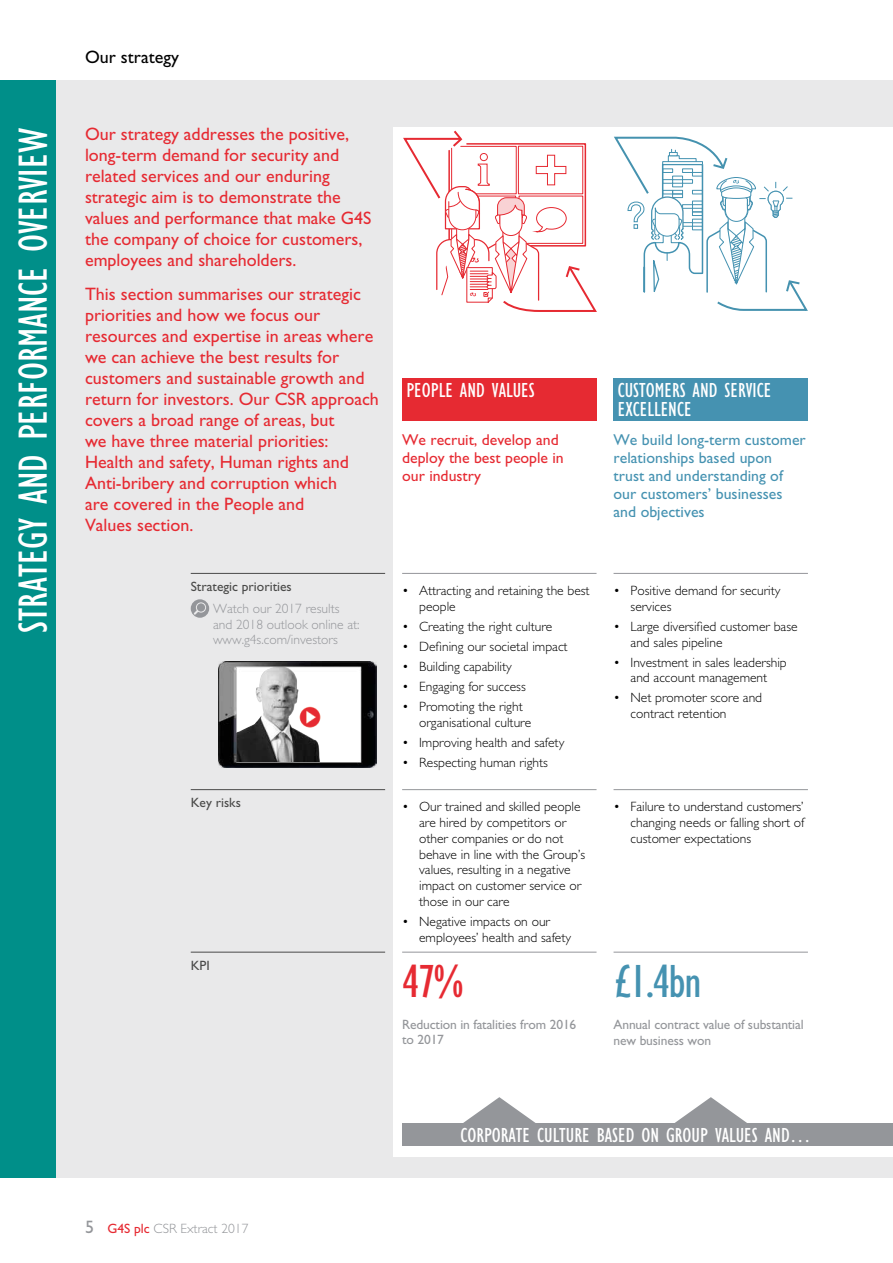
<style>
.page{position:relative;width:893px;height:1263px;background:#fff}
.page>*{position:absolute;margin:0;border:0;box-sizing:border-box;transform-origin:0 0}
.t1{font:condensed 48px "Gill Sans Std";color:#4592b1}
.t2{font:condensed 48px "Gill Sans Std";color:#e62a32}
.t3{font:condensed 42px "Gill Sans Std";color:#fff}
.t4{font:condensed 21px/18.8px "Gill Sans Std";color:#fff}
.t5{font:18px/21px "Gill Sans Std";color:#e62a32}
.t6{font:18px "Gill Sans Std";color:#000}
.t7{font:15.75px/18px "Gill Sans Std";color:#4592b1}
.t8{font:15.75px/18px "Gill Sans Std";color:#e62a32}
.t9{font:300 13.5px/15.8px "Gill Sans Std";color:#000}
.t10{font:300 13.5px/15.8px "Gill Sans Std";color:#94969a}
.t11{font:13.5px/15.8px "Gill Sans Std";letter-spacing:-.01em;color:#94969a}
.t12{font:13.5px "Gill Sans Std";color:#4a4a49}
.s1{font-weight:400;font-size:18px}
.s2{font-weight:400;color:#e62a32}
</style>
<div class="page">
<div style="left:0;top:81px;width:893px;height:1097px;background:#e9e9ea"></div>
<div style="left:394px;top:128px;width:499px;height:1029px;background:#fff"></div>
<div style="left:0;top:81px;width:55px;height:1097px;background:#008f89"></div>
<div style="left:613px;top:379px;width:195px;height:42px;background:#4592b1"></div>
<div style="left:402px;top:379px;width:194px;height:42px;background:#e62a32"></div>
<hr style="left:402px;top:789px;width:194px;height:1px;background:#94969a">
<hr style="left:613px;top:789px;width:195px;height:1px;background:#94969a">
<hr style="left:402px;top:573px;width:194px;height:1px;background:#94969a">
<hr style="left:613px;top:573px;width:195px;height:1px;background:#94969a">
<hr style="left:402px;top:952px;width:194px;height:1px;background:#94969a">
<hr style="left:613px;top:952px;width:195px;height:1px;background:#94969a">
<hr style="left:191px;top:573px;width:194px;height:1px;background:#4a4a49">
<svg style="left:191px;top:599px;width:18px;height:19px"></svg>
<hr style="left:191px;top:789px;width:194px;height:1px;background:#4a4a49">
<hr style="left:191px;top:952px;width:194px;height:1px;background:#4a4a49">
<svg style="left:403px;top:130px;width:193px;height:181px"></svg>
<svg style="left:614px;top:136px;width:194px;height:175px"></svg>
<img style="left:218px;top:661px;width:159px;height:107px">
<svg style="left:675px;top:1097px;width:72px;height:26px"></svg>
<svg style="left:463px;top:1097px;width:73px;height:26px"></svg>
<div style="left:402px;top:1123px;width:491px;height:23px;background:#94969a"></div>
<img style="left:299px;top:706px;width:22px;height:22px;border-radius:11px">
<h2 class="t3" style="left:10px;top:632px;width:506px;rotate:-90deg">STRATEGY AND PERFORMANCE OVERVIEW</h2>
<h3 class="t6" style="left:85px;top:47px;width:95px">Our strategy</h3>
<p class="t5" style="left:85px;top:123px;width:288px">Our strategy addresses the positive, long-term demand for security and related services and our enduring strategic aim is to demonstrate the values and performance that make G4S the company of choice for customers, employees and shareholders.</p>
<p class="t5" style="left:85px;top:283px;width:295px">This section summarises our strategic priorities and how we focus our resources and expertise in areas where we can achieve the best results for customers and sustainable growth and return for investors. Our CSR approach covers a broad range of areas, but<br>we have three material priorities:<br>Health and safety, Human rights and Anti‑bribery and corruption which<br>are covered in the People and<br>Values section.</p>
<p class="t12" style="left:191px;top:578px;width:103px">Strategic priorities</p>
<p class="t10" style="left:213px;top:600px;width:148px">Watch our 2017 results and 2018 outlook online at: www.g4s.com/investors</p>
<p class="t12" style="left:191px;top:795px;width:52px">Key risks</p>
<p class="t12" style="left:191px;top:957px;width:21px">KPI</p>
<h3 class="t4" style="left:406px;top:381px;width:130px">PEOPLE AND VALUES</h3>
<p class="t8" style="left:402px;top:430px;width:163px">We recruit, develop and deploy the best people in our industry</p>
<p class="t7" style="left:613px;top:430px;width:194px">We build long-term customer relationships based upon trust and understanding of our customers’ businesses and objectives</p>
<h3 class="t4" style="left:618px;top:381px;width:155px">CUSTOMERS AND SERVICE<br>EXCELLENCE</h3>
<p class="t9" style="left:419px;top:583px;width:172px;text-indent:-17px">• Attracting and retaining the best people</p>
<p class="t9" style="left:402px;top:618px;width:152px">• Creating the right culture</p>
<p class="t9" style="left:402px;top:638px;width:167px">• Defining our societal impact</p>
<p class="t9" style="left:402px;top:658px;width:111px">• Building capability</p>
<p class="t9" style="left:402px;top:678px;width:125px">• Engaging for success</p>
<p class="t9" style="left:419px;top:698px;width:114px;text-indent:-17px">• Promoting the right organisational culture</p>
<p class="t9" style="left:402px;top:734px;width:164px">• Improving health and safety</p>
<p class="t9" style="left:402px;top:754px;width:147px">• Respecting human rights</p>
<p class="t9" style="left:419px;top:799px;width:168px;text-indent:-17px">• Our trained and skilled people are hired by competitors or other companies or do not behave in line with the Group’s values, resulting in a negative impact on customer service or those in our care</p>
<p class="t9" style="left:419px;top:913px;width:153px;text-indent:-17px">• Negative impacts on our employees’ health and safety</p>
<h1 class="t2" style="left:402px;top:955px;width:63px">47%</h1>
<p class="t11" style="left:402px;top:1016px;width:176px">Reduction in fatalities from 2016 to 2017</p>
<p class="t9" style="left:631px;top:583px;width:151px;text-indent:-17px">• Positive demand for security services</p>
<p class="t9" style="left:631px;top:618px;width:169px;text-indent:-17px">• Large diversified customer base and sales pipeline</p>
<p class="t9" style="left:613px;top:654px;width:175px;text-align:center">• Investment in sales leadership and account management</p>
<p class="t9" style="left:631px;top:690px;width:133px;text-indent:-17px">• Net promoter score and contract retention</p>
<p class="t9" style="left:631px;top:799px;width:175px;text-align:justify;text-indent:-17px">• Failure to understand customers’ changing needs or falling short of customer expectations</p>
<h1 class="t1" style="left:613px;top:955px;width:89px">£1.4bn</h1>
<p class="t11" style="left:613px;top:1016px;width:192px">Annual contract value of substantial new business won</p>
<p class="t10" style="left:85px;top:1220px;width:165px"><span class="s1">5</span> <span class="s2">G4S plc</span> CSR Extract 2017</p>
<h3 class="t4" style="left:460px;top:1126px;width:352px">CORPORATE CULTURE BASED ON GROUP VALUES AND…</h3>
</div>
